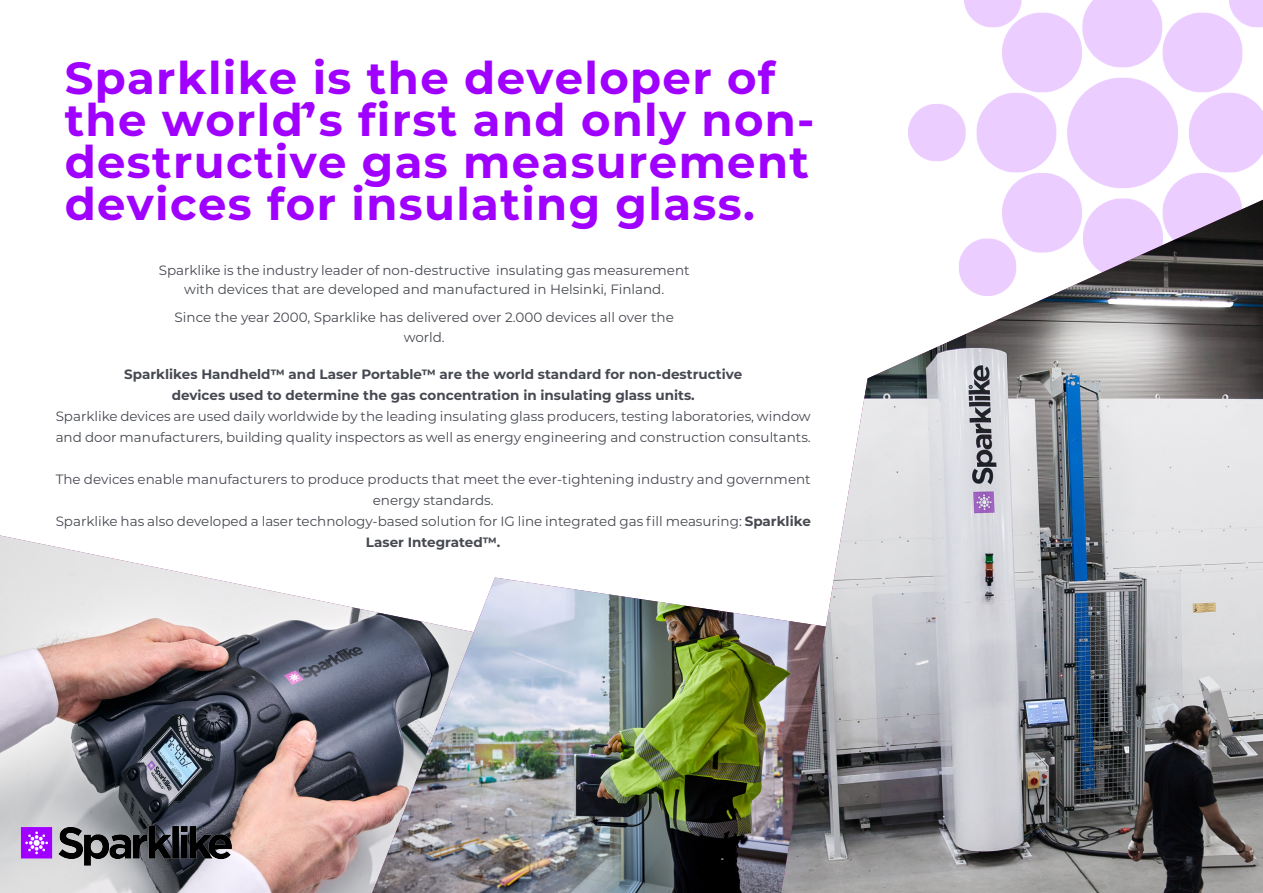
<style>
.page{position:relative;width:1263px;height:893px;background:#fff}
.page>*{position:absolute;margin:0;border:0;box-sizing:border-box;transform-origin:0 0}
.t1{font:700 45px/42px "Montserrat";letter-spacing:.03em;color:#a000ff}
.t2{font:13.5px/21px "Montserrat";color:#464951;text-align:center}
.t3{font:700 13.5px/21px "Montserrat";color:#464951;text-align:center}
.s1{font-weight:700}
</style>
<div class="page">
<img style="left:909px;top:0;width:354px;height:200px">
<img style="left:0;top:535px;width:372px;height:358px">
<img style="left:372px;top:578px;width:409px;height:315px">
<img style="left:781px;top:200px;width:482px;height:693px">
<img style="left:19px;top:818px;width:216px;height:56px">
<h1 class="t1" style="left:65px;top:55px;width:751px">Sparklike is the developer of the world’́s first and only non&shy;destructive gas measurement devices for insulating glass.</h1>
<p class="t2" style="left:159px;top:259px;width:532px;line-height:19.5px">Sparklike is the industry leader of non-destructive insulating gas measurement with devices that are developed and manufactured in Helsinki, Finland.</p>
<p class="t2" style="left:175px;top:307px;width:501px;line-height:19.5px">Since the year 2000, Sparklike has delivered over 2.000 devices all over the world.</p>
<p class="t3" style="left:124px;top:363px;width:619px">Sparklikes Handheld™ and Laser Portable™ are the world standard for non-destructive devices used to determine the gas concentration in insulating glass units.</p>
<p class="t2" style="left:56px;top:405px;width:757px;text-align:left">Sparklike devices are used daily worldwide by the leading insulating glass producers, testing laboratories, window and door manufacturers, building quality inspectors as well as energy engineering and construction consultants.</p>
<p class="t2" style="left:56px;top:468px;width:757px">The devices enable manufacturers to produce products that meet the ever-tightening industry and government energy standards.<br>Sparklike has also developed a laser technology-based solution for IG line integrated gas fill measuring: <span class="s1">Sparklike Laser Integrated™.</span></p>
</div>
